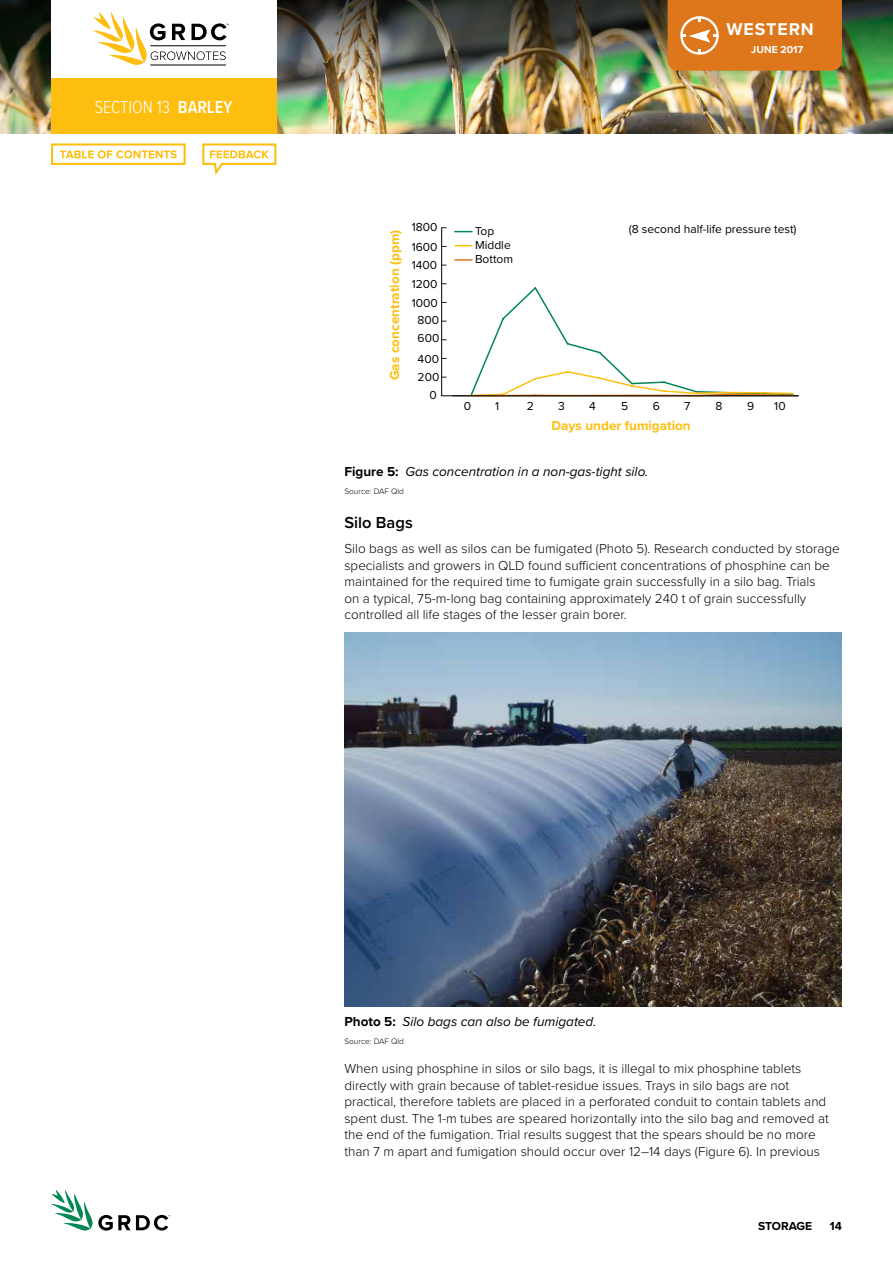
<style>
.page{position:relative;width:893px;height:1263px;background:#fff}
.page>*{position:absolute;margin:0;border:0;box-sizing:border-box;transform-origin:0 0}
.t1{font:300 18px "Proxima Nova Cond";color:#fff}
.t2{font:700 17.7px "Proxima Nova";letter-spacing:.05em;color:#fff}
.t3{font:600 16.5px "Proxima Nova";color:#000}
.t4{font:300 13.5px/16.5px "Proxima Nova";color:#000}
.t5{font:italic 13.5px "Proxima Nova";color:#000}
.t6{font:700 13.5px "Proxima Nova";color:#febe10}
.t7{font:700 13.5px "Proxima Nova";color:#000}
.t8{font:12px/14.1px "Proxima Nova";color:#000}
.t9{font:700 12px "Proxima Nova";color:#000}
.t10{font:700 10.5px "Proxima Nova";color:#fff}
.t11{font:300 8.25px "Proxima Nova";color:#000}
.s1{font-weight:600}
.s2{font-weight:700;font-style:normal}
</style>
<div class="page">
<img style="left:0;top:117px;width:893px;height:16px">
<img style="left:0;top:0;width:893px;height:117px">
<svg style="left:51px;top:1190px;width:119px;height:41px"></svg>
<div style="left:51px;top:0;width:225px;height:81px;background:#fff"></div>
<div style="left:51px;top:78px;width:225px;height:55px;background:#febe10"></div>
<div style="left:668px;top:0;width:174px;height:71px;background:#de761c"></div>
<hr style="left:150px;top:65px;width:76px;height:1px;background:#000">
<svg style="left:93px;top:12px;width:136px;height:53px"></svg>
<svg style="left:441px;top:227px;width:358px;height:169px"></svg>
<img style="left:344px;top:633px;width:498px;height:373px">
<svg style="left:51px;top:143px;width:135px;height:22px"></svg>
<svg style="left:202px;top:143px;width:74px;height:32px"></svg>
<h1 class="t1" style="left:95px;top:94px;width:94px">SECTION 13 <span class="s1">BARLEY</span></h1>
<h2 class="t2" style="left:726px;top:19px;width:89px">WESTERN</h2>
<p class="t10" style="left:751px;top:41px;width:13px">June</p>
<p class="t10" style="left:780px;top:41px;width:24px">2017</p>
<p class="t6" style="left:386px;top:380px;width:152px;rotate:-90deg">Gas concentration (ppm)</p>
<p class="t8" style="left:412px;top:220px;width:27px">1800</p>
<p class="t8" style="left:412px;top:240px;width:27px">1600</p>
<p class="t8" style="left:412px;top:258px;width:27px">1400</p>
<p class="t8" style="left:412px;top:277px;width:27px">1200</p>
<p class="t8" style="left:412px;top:296px;width:28px">1000</p>
<p class="t8" style="left:418px;top:313px;width:23px">800</p>
<p class="t8" style="left:418px;top:331px;width:23px">600</p>
<p class="t8" style="left:418px;top:352px;width:23px">400</p>
<p class="t8" style="left:418px;top:370px;width:23px">200</p>
<p class="t8" style="left:429px;top:388px;width:9px">0</p>
<p class="t8" style="left:475px;top:224px;width:40px">Top<br>Middle<br>Bottom</p>
<p class="t8" style="left:629px;top:222px;width:169px">(8 second half-life pressure test)</p>
<p class="t8" style="left:464px;top:399px;width:9px">0</p>
<p class="t8" style="left:495px;top:399px;width:6px">1</p>
<p class="t8" style="left:527px;top:399px;width:9px">2</p>
<p class="t8" style="left:558px;top:399px;width:8px">3</p>
<p class="t8" style="left:589px;top:399px;width:8px">4</p>
<p class="t8" style="left:621px;top:399px;width:9px">5</p>
<p class="t8" style="left:653px;top:399px;width:9px">6</p>
<p class="t8" style="left:684px;top:399px;width:8px">7</p>
<p class="t8" style="left:716px;top:399px;width:8px">8</p>
<p class="t8" style="left:747px;top:399px;width:9px">9</p>
<p class="t8" style="left:774px;top:399px;width:13px">10</p>
<p class="t6" style="left:552px;top:417px;width:141px">Days under fumigation</p>
<p class="t7" style="left:344px;top:461px;width:56px">Figure 5:</p>
<p class="t5" style="left:405px;top:461px;width:244px">Gas concentration in a non-gas-tight silo.</p>
<p class="t11" style="left:344px;top:485px;width:61px">Source: DAF Qld</p>
<p class="t3" style="left:344px;top:510px;width:70px">Silo Bags</p>
<p class="t4" style="left:344px;top:540px;width:497px">Silo bags as well as silos can be fumigated (Photo 5). Research conducted by storage specialists and growers in QLD found sufficient concentrations of phosphine can be maintained for the required time to fumigate grain successfully in a silo bag. Trials<br>on a typical, 75-m-long bag containing approximately 240 t of grain successfully controlled all life stages of the lesser grain borer.</p>
<p class="t5" style="left:344px;top:1011px;width:253px"><span class="s2">Photo 5:</span> Silo bags can also be fumigated.</p>
<p class="t11" style="left:344px;top:1035px;width:61px">Source: DAF Qld</p>
<p class="t4" style="left:344px;top:1060px;width:486px">When using phosphine in silos or silo bags, it is illegal to mix phosphine tablets directly with grain because of tablet-residue issues. Trays in silo bags are not practical, therefore tablets are placed in a perforated conduit to contain tablets and spent dust. The 1-m tubes are speared horizontally into the silo bag and removed at the end of the fumigation. Trial results suggest that the spears should be no more than 7 m apart and fumigation should occur over 12–14 days (Figure 6). In previous</p>
<p class="t9" style="left:765px;top:1217px;width:47px">torage</p>
<p class="t9" style="left:830px;top:1217px;width:14px">14</p>
</div>
